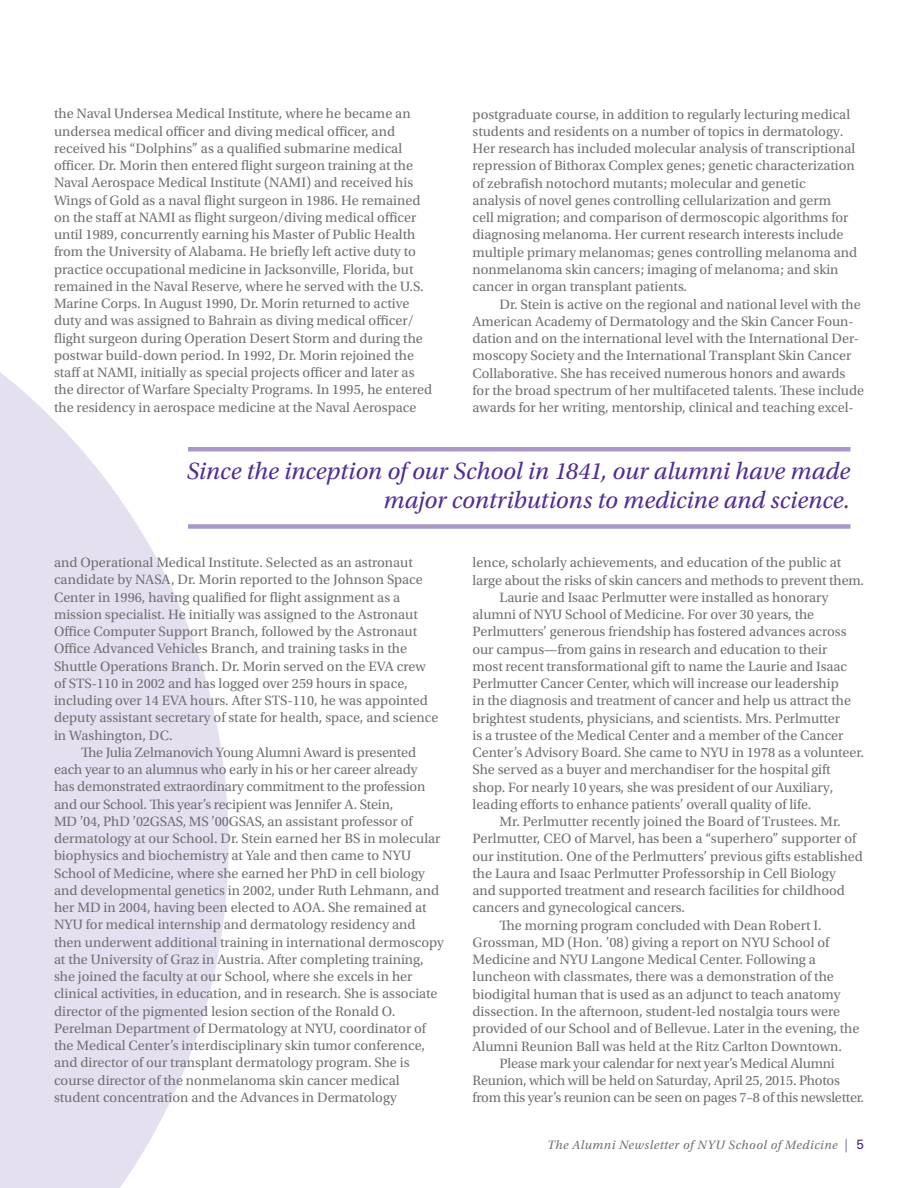
<style>
.page{position:relative;width:918px;height:1188px;background:#fff}
.page>*{position:absolute;margin:0;border:0;box-sizing:border-box;transform-origin:0 0}
.t1{font:italic 24.75px/29.1px "Utopia Std";color:#502e92;text-align:right}
.No_Spacing{font:14.25px/17.2px "Utopia Std";color:#717074}
.t2{font:italic 12.75px "Utopia Std";letter-spacing:.04em;color:#717074}
.s1{font-family:"Univers";font-style:normal;font-size:13.5px;color:#816baf}
.s2{font-family:"Univers";font-style:normal;font-size:13.5px;color:#502e92}
</style>
<div class="page">
<svg style="left:0;top:372px;width:229px;height:816px;fill:#e4e0ef"></svg>
<hr style="left:188px;top:447px;width:662px;height:4px;background:#a898c8">
<div style="left:188px;top:524px;width:662px;height:5px;background:#a898c8"></div>
<p class="No_Spacing" style="left:54px;top:105px;width:380px">the Naval Undersea Medical Institute, where he became an undersea medical officer and diving medical officer, and received his “Dolphins” as a qualified submarine medical officer. Dr. Morin then entered flight surgeon training at the Naval Aerospace Medical Institute (NAMI) and received his Wings of Gold as a naval flight surgeon in 1986. He remained on the staff at NAMI as flight surgeon/diving medical officer until 1989, concurrently earning his Master of Public Health from the University of Alabama. He briefly left active duty to practice occupational medicine in Jacksonville, Florida, but remained in the Naval Reserve, where he served with the U.S.<br>Marine Corps. In August 1990, Dr. Morin returned to active duty and was assigned to Bahrain as diving medical officer/ flight surgeon during Operation Desert Storm and during the postwar build-down period. In 1992, Dr. Morin rejoined the staff at NAMI, initially as special projects officer and later as the director of Warfare Specialty Programs. In 1995, he entered the residency in aerospace medicine at the Naval Aerospace</p>
<p class="No_Spacing" style="left:473px;top:106px;width:386px">postgraduate course, in addition to regularly lecturing medical students and residents on a number of topics in dermatology.<br>Her research has included molecular analysis of transcriptional repression of Bithorax Complex genes; genetic characterization of zebrafish notochord mutants; molecular and genetic analysis of novel genes controlling cellularization and germ<br>cell migration; and comparison of dermoscopic algorithms for diagnosing melanoma. Her current research interests include multiple primary melanomas; genes controlling melanoma and nonmelanoma skin cancers; imaging of melanoma; and skin cancer in organ transplant patients.</p>
<p class="No_Spacing" style="left:473px;top:296px;width:393px;text-indent:27px">Dr. Stein is active on the regional and national level with the American Academy of Dermatology and the Skin Cancer Foun&shy;dation and on the international level with the International Der&shy;moscopy Society and the International Transplant Skin Cancer Collaborative. She has received numerous honors and awards for the broad spectrum of her multifaceted talents. These include awards for her writing, mentorship, clinical and teaching excel-</p>
<p class="t1" style="left:186px;top:457px;width:665px">Since the inception of our School in 1841, our alumni have made major contributions to medicine and science.</p>
<p class="No_Spacing" style="left:54px;top:554px;width:386px">and Operational Medical Institute. Selected as an astronaut candidate by NASA, Dr. Morin reported to the Johnson Space Center in 1996, having qualified for flight assignment as a mission specialist. He initially was assigned to the Astronaut Office Computer Support Branch, followed by the Astronaut Office Advanced Vehicles Branch, and training tasks in the Shuttle Operations Branch. Dr. Morin served on the EVA crew of STS-110 in 2002 and has logged over 259 hours in space, including over 14 EVA hours. After STS-110, he was appointed deputy assistant secretary of state for health, space, and science in Washington, DC.</p>
<p class="No_Spacing" style="left:54px;top:744px;width:391px;text-indent:27px">The Julia Zelmanovich Young Alumni Award is presented each year to an alumnus who early in his or her career already<br>has demonstrated extraordinary commitment to the profession and our School. This year’s recipient was Jennifer A. Stein,<br>MD ’04, PhD ’02GSAS, MS ’00GSAS, an assistant professor of dermatology at our School. Dr. Stein earned her BS in molecular biophysics and biochemistry at Yale and then came to NYU School of Medicine, where she earned her PhD in cell biology and developmental genetics in 2002, under Ruth Lehmann, and her MD in 2004, having been elected to AOA. She remained at NYU for medical internship and dermatology residency and then underwent additional training in international dermoscopy at the University of Graz in Austria. After completing training, she joined the faculty at our School, where she excels in her clinical activities, in education, and in research. She is associate director of the pigmented lesion section of the Ronald O.<br>Perelman Department of Dermatology at NYU, coordinator of the Medical Center’s interdisciplinary skin tumor conference, and director of our transplant dermatology program. She is course director of the nonmelanoma skin cancer medical student concentration and the Advances in Dermatology</p>
<p class="No_Spacing" style="left:473px;top:554px;width:393px">lence, scholarly achievements, and education of the public at large about the risks of skin cancers and methods to prevent them.</p>
<p class="No_Spacing" style="left:473px;top:589px;width:393px;text-indent:27px">Laurie and Isaac Perlmutter were installed as honorary alumni of NYU School of Medicine. For over 30 years, the Perlmutters’ generous friendship has fostered advances across our campus—from gains in research and education to their<br>most recent transformational gift to name the Laurie and Isaac Perlmutter Cancer Center, which will increase our leadership<br>in the diagnosis and treatment of cancer and help us attract the brightest students, physicians, and scientists. Mrs. Perlmutter<br>is a trustee of the Medical Center and a member of the Cancer Center’s Advisory Board. She came to NYU in 1978 as a volunteer.<br>She served as a buyer and merchandiser for the hospital gift shop. For nearly 10 years, she was president of our Auxiliary, leading efforts to enhance patients’ overall quality of life.</p>
<p class="No_Spacing" style="left:473px;top:813px;width:392px;text-indent:27px">Mr. Perlmutter recently joined the Board of Trustees. Mr.<br>Perlmutter, CEO of Marvel, has been a “superhero” supporter of our institution. One of the Perlmutters’ previous gifts established the Laura and Isaac Perlmutter Professorship in Cell Biology<br>and supported treatment and research facilities for childhood cancers and gynecological cancers.</p>
<p class="No_Spacing" style="left:473px;top:917px;width:388px;text-indent:27px">The morning program concluded with Dean Robert I.<br>Grossman, MD (Hon. ’08) giving a report on NYU School of Medicine and NYU Langone Medical Center. Following a luncheon with classmates, there was a demonstration of the biodigital human that is used as an adjunct to teach anatomy dissection. In the afternoon, student-led nostalgia tours were provided of our School and of Bellevue. Later in the evening, the Alumni Reunion Ball was held at the Ritz Carlton Downtown.</p>
<p class="No_Spacing" style="left:473px;top:1055px;width:393px;text-indent:27px">Please mark your calendar for next year’s Medical Alumni<br>Reunion, which will be held on Saturday, April 25, 2015. Photos from this year’s reunion can be seen on pages 7–8 of this newsletter.</p>
<p class="t2" style="left:547px;top:1138px;width:318px">The Alumni Newsletter of NYU School of Medicine <span class="s1">|</span> <span class="s2">5</span></p>
</div>
